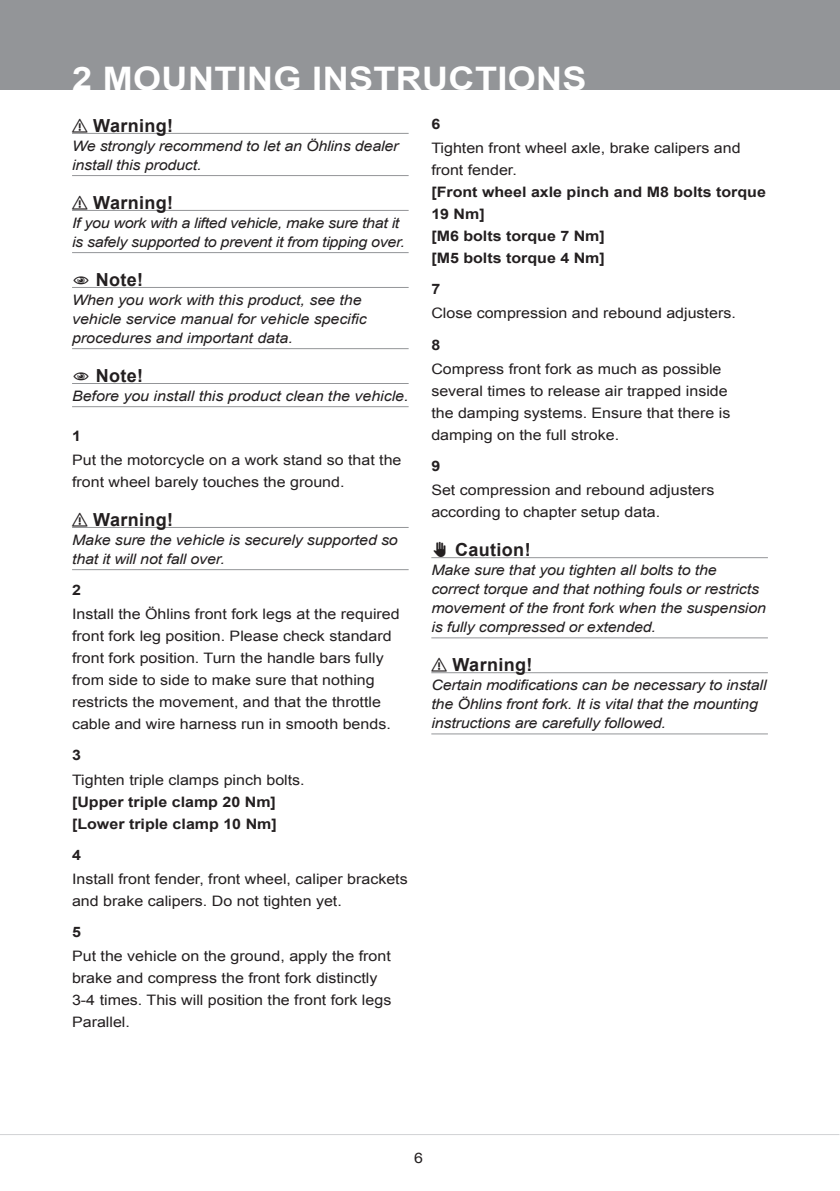
<style>
.page{position:relative;width:840px;height:1191px;background:#fff}
.page>*{position:absolute;margin:0;border:0;box-sizing:border-box;transform-origin:0 0}
.t1{font:700 32.4px "Arial";letter-spacing:.01em;color:#fff;scale:1.11 1}
.t2{font:700 18px "Arial";color:#231f20}
.t3{font:14.4px/22px "Arial";color:#231f20;scale:1.11 1}
.t4{font:italic 14.4px/19px "Arial";letter-spacing:-.01em;color:#231f20;scale:1.11 1}
.t5{font:700 14.4px/22px "Arial";color:#231f20;scale:1.11 1}
</style>
<div class="page">
<div style="left:0;top:0;width:839px;height:90px;background:#939598"></div>
<hr style="left:0;top:1134px;width:838px;height:1px;background:#d1d2d4">
<hr style="left:72px;top:527px;width:336px;height:1px;background:#939598">
<hr style="left:72px;top:569px;width:336px;height:1px;background:#939598">
<hr style="left:72px;top:133px;width:336px;height:1px;background:#939598">
<hr style="left:72px;top:175px;width:336px;height:1px;background:#939598">
<hr style="left:72px;top:210px;width:336px;height:1px;background:#939598">
<hr style="left:72px;top:252px;width:336px;height:1px;background:#939598">
<hr style="left:72px;top:287px;width:336px;height:1px;background:#939598">
<hr style="left:72px;top:348px;width:336px;height:1px;background:#939598">
<hr style="left:72px;top:383px;width:336px;height:1px;background:#939598">
<hr style="left:72px;top:406px;width:336px;height:1px;background:#939598">
<hr style="left:431px;top:557px;width:336px;height:1px;background:#939598">
<hr style="left:431px;top:637px;width:336px;height:1px;background:#939598">
<hr style="left:431px;top:672px;width:336px;height:1px;background:#939598">
<hr style="left:431px;top:733px;width:336px;height:1px;background:#939598">
<h1 class="t1" style="left:72px;top:57px;width:465px">2 MOUNTING INSTRUCTIONS</h1>
<p class="t2" style="left:72px;top:113px;width:47px">⚠ Warning!</p>
<p class="t4" style="left:72px;top:136px;width:295px">We strongly recommend to let an Öhlins dealer install this product.</p>
<p class="t2" style="left:72px;top:190px;width:47px">⚠ Warning!</p>
<p class="t4" style="left:72px;top:213px;width:301px">If you work with a lifted vehicle, make sure that it is safely supported to prevent it from tipping over.</p>
<p class="t2" style="left:109px;top:267px;width:36px">Not e!</p>
<p class="t4" style="left:72px;top:290px;width:267px">When you work with this product, see the vehicle service manual for vehicle specific procedures and important data.</p>
<p class="t2" style="left:109px;top:363px;width:36px">Not e!</p>
<p class="t4" style="left:72px;top:386px;width:304px">Before you install this product clean the vehicle.</p>
<p class="t5" style="left:431px;top:113px;width:10px">6</p>
<p class="t3" style="left:431px;top:137px;width:280px">Tighten front wheel axle, brake calipers and front fender.</p>
<p class="t5" style="left:431px;top:181px;width:303px">[Front wheel axle pinch and M8 bolts torque<br>19 Nm]<br>[M6 bolts torque 7 Nm]<br>[M5 bolts torque 4 Nm]</p>
<p class="t5" style="left:431px;top:278px;width:10px">7</p>
<p class="t3" style="left:431px;top:302px;width:275px">Close compression and rebound adjusters.</p>
<p class="t5" style="left:431px;top:334px;width:10px">8</p>
<p class="t3" style="left:431px;top:358px;width:271px">Compress front fork as much as possible several times to release air trapped inside the damping systems. Ensure that there is damping on the full stroke.</p>
<p class="t5" style="left:431px;top:455px;width:10px">9</p>
<p class="t3" style="left:431px;top:479px;width:256px">Set compression and rebound adjusters according to chapter setup data.</p>
<p class="t2" style="left:431px;top:537px;width:28px">✋✋Caution!</p>
<p class="t4" style="left:431px;top:560px;width:303px">Make sure that you tighten all bolts to the correct torque and that nothing fouls or restricts movement of the front fork when the suspension is fully compressed or extended.</p>
<p class="t2" style="left:431px;top:652px;width:47px">⚠ Warning!</p>
<p class="t4" style="left:431px;top:675px;width:303px">Certain modifications can be necessary to install the Öhlins front fork. It is vital that the mounting instructions are carefully followed.</p>
<p class="t5" style="left:72px;top:425px;width:10px">1</p>
<p class="t3" style="left:72px;top:449px;width:298px">Put the motorcycle on a work stand so that the front wheel barely touches the ground.</p>
<p class="t2" style="left:72px;top:507px;width:47px">⚠ Warning!</p>
<p class="t4" style="left:72px;top:530px;width:295px">Make sure the vehicle is securely supported so that it will not fall over.</p>
<p class="t5" style="left:72px;top:579px;width:10px">2</p>
<p class="t3" style="left:72px;top:603px;width:296px">Install the Öhlins front fork legs at the required front fork leg position. Please check standard front fork position. Turn the handle bars fully from side to side to make sure that nothing restricts the movement, and that the throttle cable and wire harness run in smooth bends.</p>
<p class="t5" style="left:72px;top:745px;width:10px">3</p>
<p class="t3" style="left:72px;top:768px;width:211px">Tighten triple clamps pinch bolts.</p>
<p class="t5" style="left:72px;top:791px;width:186px">[Upper triple clamp 20 Nm] [Lower triple clamp 10 Nm]</p>
<p class="t5" style="left:72px;top:844px;width:10px">4</p>
<p class="t3" style="left:72px;top:868px;width:304px">Install front fender, front wheel, caliper brackets and brake calipers. Do not tighten yet.</p>
<p class="t5" style="left:72px;top:921px;width:10px">5</p>
<p class="t3" style="left:72px;top:945px;width:289px">Put the vehicle on the ground, apply the front brake and compress the front fork distinctly 3-4 times. This will position the front fork legs Parallel.</p>
<p class="t3" style="left:414px;top:1147px;width:10px">6</p>
</div>
